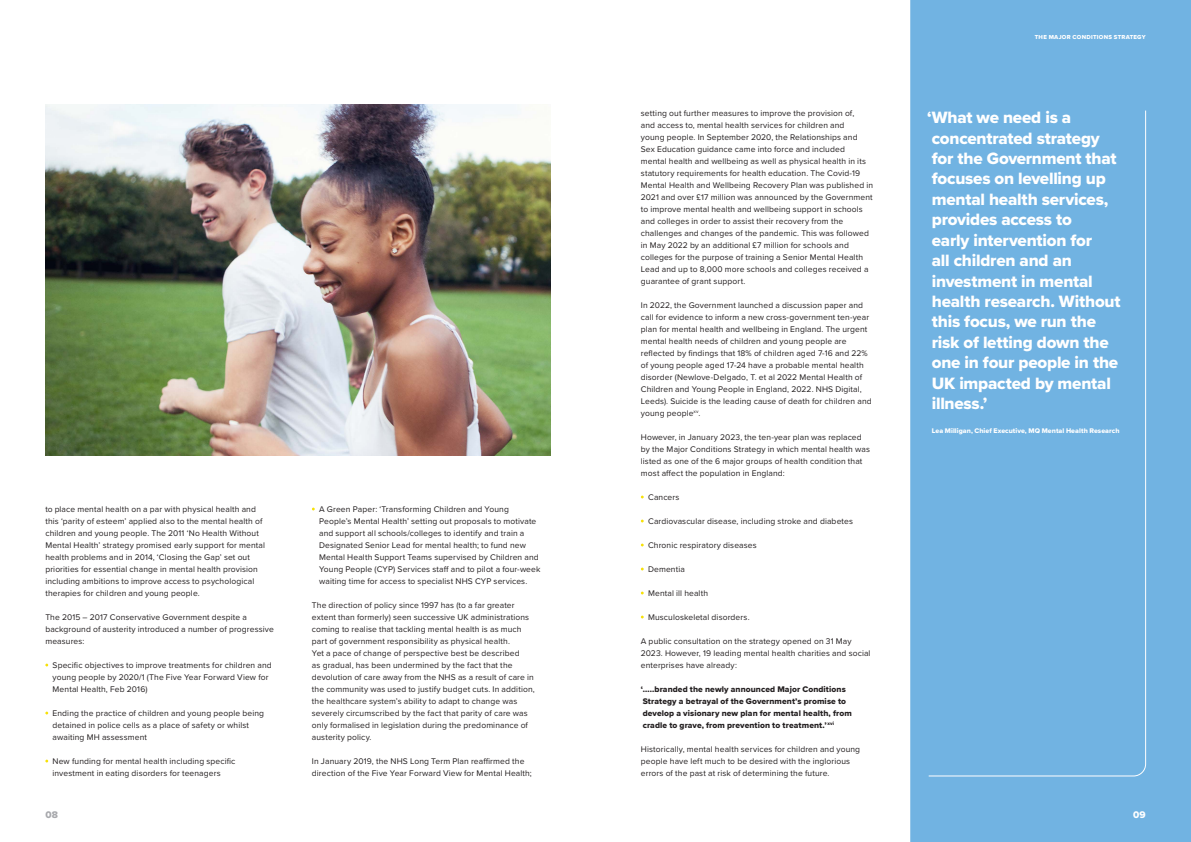
<style>
.page{position:relative;width:1191px;height:842px;background:#fff}
.page>*{position:absolute;margin:0;border:0;box-sizing:border-box;transform-origin:0 0}
.t1{font:17px/20.4px "Proxima Nova Extrabld";letter-spacing:-.015em;color:#fff}
.t2{font:10px "Proxima Nova Extrabld";color:#a8a9ad}
.t3{font:10px "Proxima Nova Extrabld";color:#fff}
.t4{font:8.5px/12px "Proxima Nova";letter-spacing:.015em;color:#231f20}
.t5{font:8.5px/12px "Proxima Nova Extrabld";letter-spacing:.01em;color:#231f20}
.t6{font:7px "Proxima Nova Extrabld";letter-spacing:.005em;color:#fff}
.t7{font:6px "Proxima Nova Extrabld";letter-spacing:.045em;color:#fff}
</style>
<div class="page">
<div style="left:910px;top:0;width:281px;height:842px;background:#71b3e2"></div>
<div style="left:927px;top:110px;width:219px;height:667px;background:#71b3e2"></div>
<img style="left:45px;top:105px;width:505px;height:350px">
<p class="t4" style="left:45px;top:503px;width:221px">to place mental health on a par with physical health and this ‘parity of esteem’ applied also to the mental health of children and young people. The 2011 ‘No Health Without Mental Health’ strategy promised early support for mental health problems and in 2014, ‘Closing the Gap’ set out priorities for essential change in mental health provision including ambitions to improve access to psychological therapies for children and young people.</p>
<p class="t4" style="left:45px;top:611px;width:230px">The 2015 – 2017 Conservative Government despite a background of austerity introduced a number of progressive measures:</p>
<p class="t4" style="left:53px;top:659px;width:221px">Specific objectives to improve treatments for children and young people by 2020/1 (The Five Year Forward View for<br>Mental Health, Feb 2016)</p>
<p class="t4" style="left:53px;top:707px;width:213px">Ending the practice of children and young people being detained in police cells as a place of safety or whilst awaiting MH assessment</p>
<p class="t4" style="left:53px;top:755px;width:184px">New funding for mental health including specific investment in eating disorders for teenagers</p>
<p class="t2" style="left:45px;top:807px;width:14px">08</p>
<p class="t4" style="left:319px;top:503px;width:223px">A Green Paper: ‘Transforming Children and Young People’s Mental Health’ setting out proposals to motivate and support all schools/colleges to identify and train a Designated Senior Lead for mental health; to fund new Mental Health Support Teams supervised by Children and Young People (CYP) Services staff and to pilot a four-week waiting time for access to specialist NHS CYP services.</p>
<p class="t4" style="left:312px;top:599px;width:224px">The direction of policy since 1997 has (to a far greater extent than formerly) seen successive UK administrations coming to realise that tackling mental health is as much part of government responsibility as physical health.<br>Yet a pace of change of perspective best be described<br>as gradual, has been undermined by the fact that the devolution of care away from the NHS as a result of care in the community was used to justify budget cuts. In addition, the healthcare system’s ability to adapt to change was severely circumscribed by the fact that parity of care was only formalised in legislation during the predominance of austerity policy.</p>
<p class="t4" style="left:312px;top:755px;width:221px">In January 2019, the NHS Long Term Plan reaffirmed the direction of the Five Year Forward View for Mental Health;</p>
<p class="t4" style="left:641px;top:107px;width:234px">setting out further measures to improve the provision of,<br>and access to, mental health services for children and<br>young people. In September 2020, the Relationships and Sex Education guidance came into force and included<br>mental health and wellbeing as well as physical health in its statutory requirements for health education. The Covid-19<br>Mental Health and Wellbeing Recovery Plan was published in 2021 and over £17 million was announced by the Government to improve mental health and wellbeing support in schools and colleges in order to assist their recovery from the challenges and changes of the pandemic. This was followed in May 2022 by an additional £7 million for schools and colleges for the purpose of training a Senior Mental Health Lead and up to 8,000 more schools and colleges received a guarantee of grant support.</p>
<p class="t4" style="left:641px;top:299px;width:232px">In 2022, the Government launched a discussion paper and call for evidence to inform a new cross-government ten-year plan for mental health and wellbeing in England. The urgent mental health needs of children and young people are reflected by findings that 18% of children aged 7-16 and 22% of young people aged 17-24 have a probable mental health disorder (Newlove-Delgado, T. et al 2022 Mental Health of Children and Young People in England, 2022. NHS Digital, Leeds). Suicide is the leading cause of death for children and young people<sup>xv</sup>.</p>
<p class="t4" style="left:641px;top:431px;width:231px">However, in January 2023, the ten-year plan was replaced by the Major Conditions Strategy in which mental health was listed as one of the 6 major groups of health condition that most affect the population in England:</p>
<p class="t4" style="left:648px;top:491px;width:33px">Cancers</p>
<p class="t4" style="left:648px;top:515px;width:206px">Cardiovascular disease, including stroke and diabetes</p>
<p class="t4" style="left:648px;top:539px;width:110px">Chronic respiratory diseases</p>
<p class="t4" style="left:648px;top:563px;width:38px">Dementia</p>
<p class="t4" style="left:648px;top:587px;width:61px">Mental ill health</p>
<p class="t4" style="left:648px;top:611px;width:103px">Musculoskeletal disorders.</p>
<p class="t4" style="left:641px;top:635px;width:231px">A public consultation on the strategy opened on 31 May<br>2023. However, 19 leading mental health charities and social enterprises have already:</p>
<p class="t5" style="left:641px;top:683px;width:212px">‘…..branded the newly announced Major Conditions Strategy a betrayal of the Government’s promise to develop a visionary new plan for mental health, from cradle to grave, from prevention to treatment.’ <sup>xvi</sup></p>
<p class="t4" style="left:641px;top:743px;width:221px">Historically, mental health services for children and young people have left much to be desired with the inglorious errors of the past at risk of determining the future.</p>
<p class="t7" style="left:1035px;top:32px;width:112px">THE MAJOR CONDITIONS STRATEGY</p>
<p class="t1" style="left:927px;top:107px;width:195px">‘What we need is a concentrated strategy for the Government that focuses on levelling up mental health services, provides access to<br>early intervention for<br>all children and an investment in mental health research. Without this focus, we run the risk of letting down the one in four people in the<br>UK impacted by mental illness.’</p>
<p class="t6" style="left:931px;top:426px;width:189px">Lea Milligan, Chief Executive, MQ Mental Health Research</p>
<p class="t3" style="left:1133px;top:807px;width:14px">09</p>
</div>
